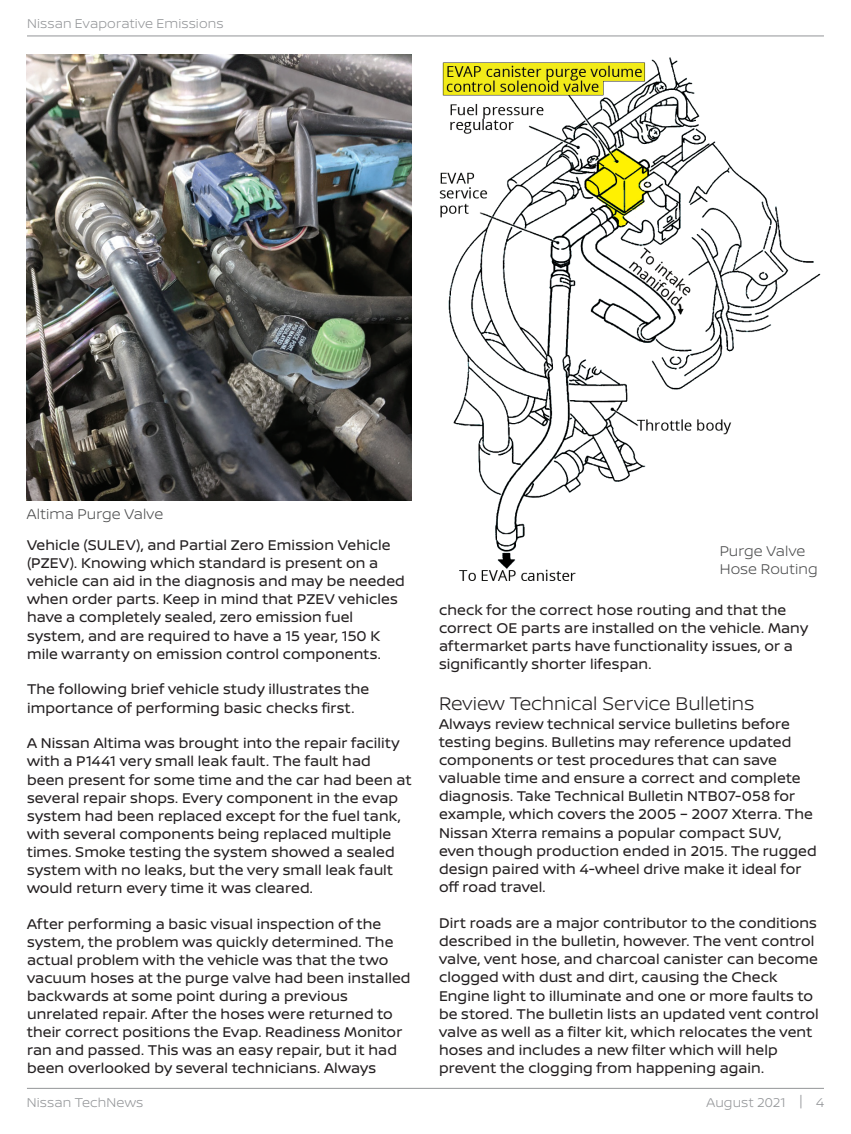
<style>
.page{position:relative;width:851px;height:1134px;background:#fff}
.page>*{position:absolute;margin:0;border:0;box-sizing:border-box;transform-origin:0 0}
.t1{font:300 19.5px "Nissan Brand";letter-spacing:-.005em;color:#231f20}
.t2{font:15px/18px "Nissan Brand";letter-spacing:.005em;color:#231f20}
.t3{font:300 15px/18px "Nissan Brand";letter-spacing:.005em;color:#4b4c4d}
.t4{font:300 13.5px "Nissan Brand";letter-spacing:.01em;color:#939598}
</style>
<div class="page">
<hr style="left:27px;top:1088px;width:797px;height:1px;background:#939598">
<hr style="left:27px;top:36px;width:797px;height:1px;background:#939598">
<img style="left:27px;top:54px;width:385px;height:446px">
<img style="left:439px;top:57px;width:382px;height:524px">
<p class="t4" style="left:27px;top:14px;width:198px">Nissan Evaporative Emissions</p>
<p class="t3" style="left:27px;top:504px;width:138px">Altima Purge Valve</p>
<p class="t2" style="left:27px;top:536px;width:379px">Vehicle (SULEV), and Partial Zero Emission Vehicle (PZEV). Knowing which standard is present on a vehicle can aid in the diagnosis and may be needed when order parts. Keep in mind that PZEV vehicles have a completely sealed, zero emission fuel system, and are required to have a 15 year, 150 K mile warranty on emission control components.</p>
<p class="t2" style="left:27px;top:680px;width:344px">The following brief vehicle study illustrates the importance of performing basic checks first.</p>
<p class="t2" style="left:27px;top:734px;width:386px">A Nissan Altima was brought into the repair facility with a P1441 very small leak fault. The fault had been present for some time and the car had been at several repair shops. Every component in the evap system had been replaced except for the fuel tank, with several components being replaced multiple times. Smoke testing the system showed a sealed system with no leaks, but the very small leak fault would return every time it was cleared.</p>
<p class="t2" style="left:27px;top:914px;width:385px">After performing a basic visual inspection of the system, the problem was quickly determined. The actual problem with the vehicle was that the two vacuum hoses at the purge valve had been installed backwards at some point during a previous unrelated repair. After the hoses were returned to their correct positions the Evap. Readiness Monitor ran and passed. This was an easy repair, but it had been overlooked by several technicians. Always</p>
<p class="t3" style="left:719px;top:541px;width:99px">Purge Valve<br>Hose Routing</p>
<p class="t2" style="left:439px;top:600px;width:370px">check for the correct hose routing and that the correct OE parts are installed on the vehicle. Many aftermarket parts have functionality issues, or a significantly shorter lifespan.</p>
<h1 class="t1" style="left:439px;top:690px;width:317px">Review Technical Service Bulletins</h1>
<p class="t2" style="left:439px;top:714px;width:379px">Always review technical service bulletins before testing begins. Bulletins may reference updated components or test procedures that can save valuable time and ensure a correct and complete diagnosis. Take Technical Bulletin NTB07-058 for example, which covers the 2005 – 2007 Xterra. The Nissan Xterra remains a popular compact SUV, even though production ended in 2015. The rugged design paired with 4-wheel drive make it ideal for off road travel.</p>
<p class="t2" style="left:439px;top:913px;width:381px">Dirt roads are a major contributor to the conditions described in the bulletin, however. The vent control valve, vent hose, and charcoal canister can become clogged with dust and dirt, causing the Check Engine light to illuminate and one or more faults to be stored. The bulletin lists an updated vent control valve as well as a filter kit, which relocates the vent hoses and includes a new filter which will help prevent the clogging from happening again.</p>
<p class="t4" style="left:27px;top:1093px;width:118px">Nissan TechNews</p>
<p class="t4" style="left:706px;top:1093px;width:119px">August 2021 | 4</p>
</div>
